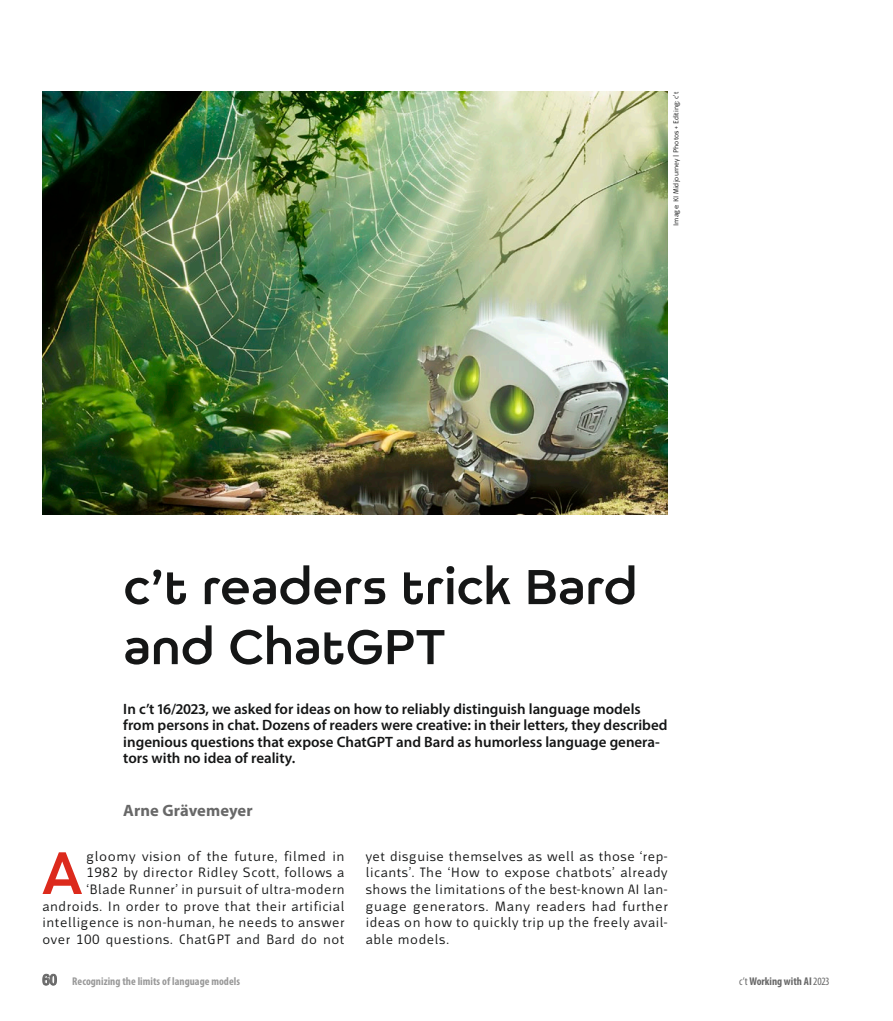
<style>
.page{position:relative;width:893px;height:1021px;background:#fff}
.page>*{position:absolute;margin:0;border:0;box-sizing:border-box;transform-origin:0 0}
.Grundtext-Initial{font:69.45px "Nineteenth";color:#dc2a1c}
.Ueberschrift-1{font:57px/60px "Nineteenth";color:#151616}
.Autor{font:700 16.5px "Myriad Pro";letter-spacing:.005em;color:#686868}
.Abstract{font:600 15px/16.5px "Myriad Pro";color:#151616}
.Grundtext-Initial-2{font:14.25px/16.5px "Mr Jones";letter-spacing:.04em;color:#151616;text-align:right}
.t1{font:700 condensed 11.25px "Myriad Pro";letter-spacing:.005em;color:#999}
.Ausgabe{font:700 condensed 11.25px "Myriad Pro";color:#686868}
.Bild-Quelle{font:7.5px "Mr Jones";color:#151616}
.s1{font-family:"Helvetica Neue LT Pro";font-weight:500;font-size:15px;color:#686868}
.s2{font-weight:400}
</style>
<div class="page">
<img style="left:43px;top:92px;width:625px;height:422px">
<p class="Bild-Quelle" style="left:672px;top:226px;width:135px;rotate:-90deg">Image: KI Midjourney | Photos + Editing: c't</p>
<p class="Ueberschrift-1" style="left:123px;top:555px;width:516px">c’t readers trick Bard and ChatGPT</p>
<p class="Abstract" style="left:123px;top:700px;width:546px">In c’t 16/2023, we asked for ideas on how to reliably distinguish language models from persons in chat. Dozens of readers were creative: in their letters, they described ingenious questions that expose ChatGPT and Bard as humorless language genera&shy;tors with no idea of reality.</p>
<p class="Autor" style="left:123px;top:799px;width:131px">Arne Grävemeyer</p>
<p class="Grundtext-Initial-2" style="left:43px;top:848px;width:304px">gloomy vision of the future, filmed in<br>1982 by director Ridley Scott, follows a<br>‘Blade Runner’ in pursuit of ultra-modern androids. In order to prove that their artificial intelligence is non-human, he needs to answer over 100 questions. ChatGPT and Bard do not</p>
<p class="Grundtext-Initial-2" style="left:366px;top:848px;width:304px;text-align:justify">yet disguise themselves as well as those ‘rep&shy;licants’. The ‘How to expose chatbots’ already shows the limitations of the best-known AI lan&shy;guage generators. Many readers had further ideas on how to quickly trip up the freely avail&shy;able models.</p>
<p class="Grundtext-Initial" style="left:42px;top:832px;width:43px">A</p>
<p class="t1" style="left:43px;top:974px;width:199px"><span class="s1">60</span> Recognizing the limits of language models</p>
<p class="Ausgabe" style="left:739px;top:974px;width:91px"><span class="s2">c’t</span> Working with AI <span class="s2">2023</span></p>
</div>
